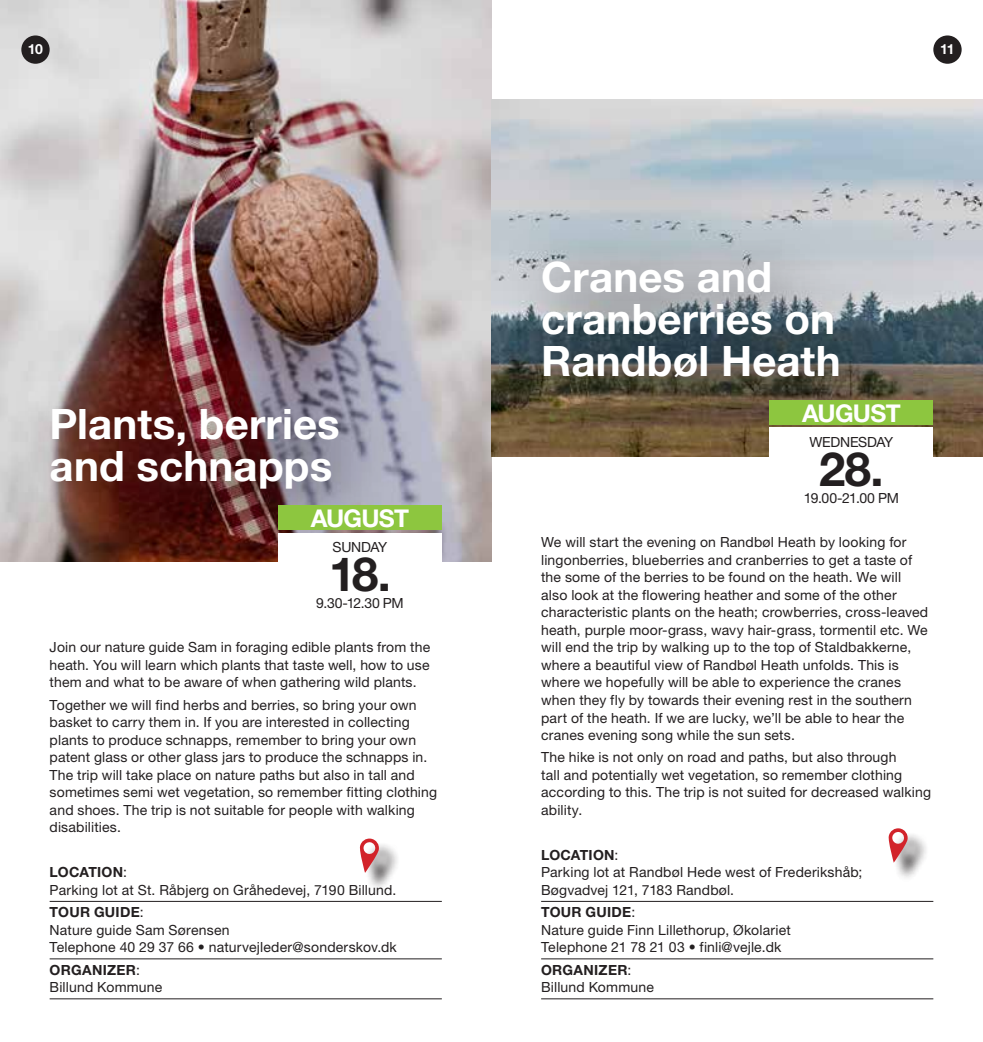
<style>
.page{position:relative;width:983px;height:1042px;background:#fff}
.page>*{position:absolute;margin:0;border:0;box-sizing:border-box;transform-origin:0 0}
.t1{font:700 47.25px "Helvetica Neue OT 75";color:#231f20}
.t2{font:700 42px/42px "Helvetica Neue OT 75";letter-spacing:.005em;color:#fff}
.t3{font:700 24.5px "Helvetica Neue OT 75";letter-spacing:-.03em;color:#fff}
.t4{font:14px/17.5px "Helvetica Neue OT 55 Roman";letter-spacing:.01em;color:#231f20}
.t5{font:700 14px "Helvetica Neue OT 75";letter-spacing:.02em;color:#231f20}
.t6{font:14px "Helvetica Neue OT 55 Roman";letter-spacing:-.02em;color:#231f20}
.t7{font:700 14px "Helvetica Neue OT 75";color:#fff}
.s1{font-family:"Helvetica Neue OT 55 Roman";font-weight:400}
</style>
<div class="page">
<img style="left:0;top:0;width:491px;height:561px">
<hr style="left:50px;top:901px;width:391px;height:1px;background:#231f20">
<hr style="left:50px;top:958px;width:391px;height:1px;background:#231f20">
<hr style="left:50px;top:998px;width:391px;height:1px;background:#231f20">
<div style="left:10px;top:368px;width:392px;height:183px;background:#231f20;opacity:.75"></div>
<div style="left:362px;top:841px;width:38px;height:52px;background:#231f20;opacity:.75"></div>
<svg style="left:359px;top:838px;width:20px;height:35px"></svg>
<img style="left:491px;top:99px;width:491px;height:357px">
<hr style="left:541px;top:901px;width:392px;height:1px;background:#231f20">
<hr style="left:541px;top:958px;width:392px;height:1px;background:#231f20">
<hr style="left:541px;top:998px;width:392px;height:1px;background:#231f20">
<div style="left:501px;top:221px;width:402px;height:221px;background:#231f20;opacity:.75"></div>
<div style="left:21px;top:35px;width:29px;height:29px;background:#231f20;border-radius:50%"></div>
<div style="left:933px;top:35px;width:28px;height:29px;background:#231f20;border-radius:50%"></div>
<div style="left:891px;top:831px;width:38px;height:52px;background:#231f20;opacity:.75"></div>
<svg style="left:888px;top:828px;width:20px;height:34px"></svg>
<div style="left:278px;top:505px;width:163px;height:25px;background:#8dc63f"></div>
<div style="left:278px;top:533px;width:163px;height:84px;background:#fff"></div>
<div style="left:769px;top:400px;width:164px;height:25px;background:#8dc63f"></div>
<div style="left:769px;top:428px;width:164px;height:84px;background:#fff"></div>
<p class="t7" style="left:28px;top:41px;width:16px">10</p>
<p class="t7" style="left:940px;top:41px;width:16px">11</p>
<h2 class="t2" style="left:50px;top:402px;width:291px">Plants, berries and schnapps</h2>
<h3 class="t3" style="left:310px;top:503px;width:100px">AUGUST</h3>
<p class="t4" style="left:332px;top:538px;width:56px">SUNDAY</p>
<h1 class="t1" style="left:329px;top:545px;width:63px">18.</h1>
<p class="t4" style="left:316px;top:594px;width:89px">9.30-12.30 PM</p>
<p class="t4" style="left:50px;top:638px;width:382px;text-align:justify">Join our nature guide Sam in foraging edible plants from the heath. You will learn which plants that taste well, how to use them and what to be aware of when gathering wild plants.</p>
<p class="t4" style="left:50px;top:696px;width:389px">Together we will find herbs and berries, so bring your own basket to carry them in. If you are interested in collecting plants to produce schnapps, remember to bring your own patent glass or other glass jars to produce the schnapps in.<br>The trip will take place on nature paths but also in tall and sometimes semi wet vegetation, so remember fitting clothing and shoes. The trip is not suitable for people with walking disabilities.</p>
<p class="t5" style="left:50px;top:864px;width:79px">LOCATION<span class="s1">:</span></p>
<p class="t4" style="left:50px;top:881px;width:348px">Parking lot at St. Råbjerg on Gråhedevej, 7190 Billund.</p>
<p class="t5" style="left:50px;top:904px;width:96px">TOUR GUIDE<span class="s1">:</span></p>
<p class="t4" style="left:50px;top:921px;width:348px">Nature guide Sam Sørensen<br>Telephone 40 29 37 66 • naturvejleder@sonderskov.dk</p>
<p class="t5" style="left:50px;top:961px;width:92px">ORGANIZER<span class="s1">:</span></p>
<p class="t4" style="left:50px;top:978px;width:114px">Billund Kommune</p>
<h2 class="t2" style="left:541px;top:255px;width:301px">Cranes and cranberries on<br>Randbøl Heath</h2>
<h3 class="t3" style="left:802px;top:398px;width:100px">AUGUST</h3>
<p class="t6" style="left:809px;top:434px;width:85px">WEDNESDAY</p>
<h1 class="t1" style="left:819px;top:440px;width:66px">28.</h1>
<p class="t4" style="left:803px;top:489px;width:97px">19.00-21.00 PM</p>
<p class="t4" style="left:541px;top:533px;width:388px">We will start the evening on Randbøl Heath by looking for lingonberries, blueberries and cranberries to get a taste of the some of the berries to be found on the heath. We will also look at the flowering heather and some of the other characteristic plants on the heath; crowberries, cross-leaved heath, purple moor-grass, wavy hair-grass, tormentil etc. We will end the trip by walking up to the top of Staldbakkerne, where a beautiful view of Randbøl Heath unfolds. This is where we hopefully will be able to experience the cranes when they fly by towards their evening rest in the southern part of the heath. If we are lucky, we’ll be able to hear the cranes evening song while the sun sets.</p>
<p class="t4" style="left:541px;top:748px;width:391px">The hike is not only on road and paths, but also through<br>tall and potentially wet vegetation, so remember clothing according to this. The trip is not suited for decreased walking ability.</p>
<p class="t5" style="left:541px;top:846px;width:79px">LOCATION<span class="s1">:</span></p>
<p class="t4" style="left:541px;top:863px;width:323px">Parking lot at Randbøl Hede west of Frederikshåb;<br>Bøgvadvej 121, 7183 Randbøl.</p>
<p class="t5" style="left:541px;top:904px;width:96px">TOUR GUIDE<span class="s1">:</span></p>
<p class="t4" style="left:541px;top:921px;width:251px">Nature guide Finn Lillethorup, Økolariet<br>Telephone 21 78 21 03 • finli@vejle.dk</p>
<p class="t5" style="left:541px;top:961px;width:92px">ORGANIZER<span class="s1">:</span></p>
<p class="t4" style="left:541px;top:978px;width:114px">Billund Kommune</p>
</div>
